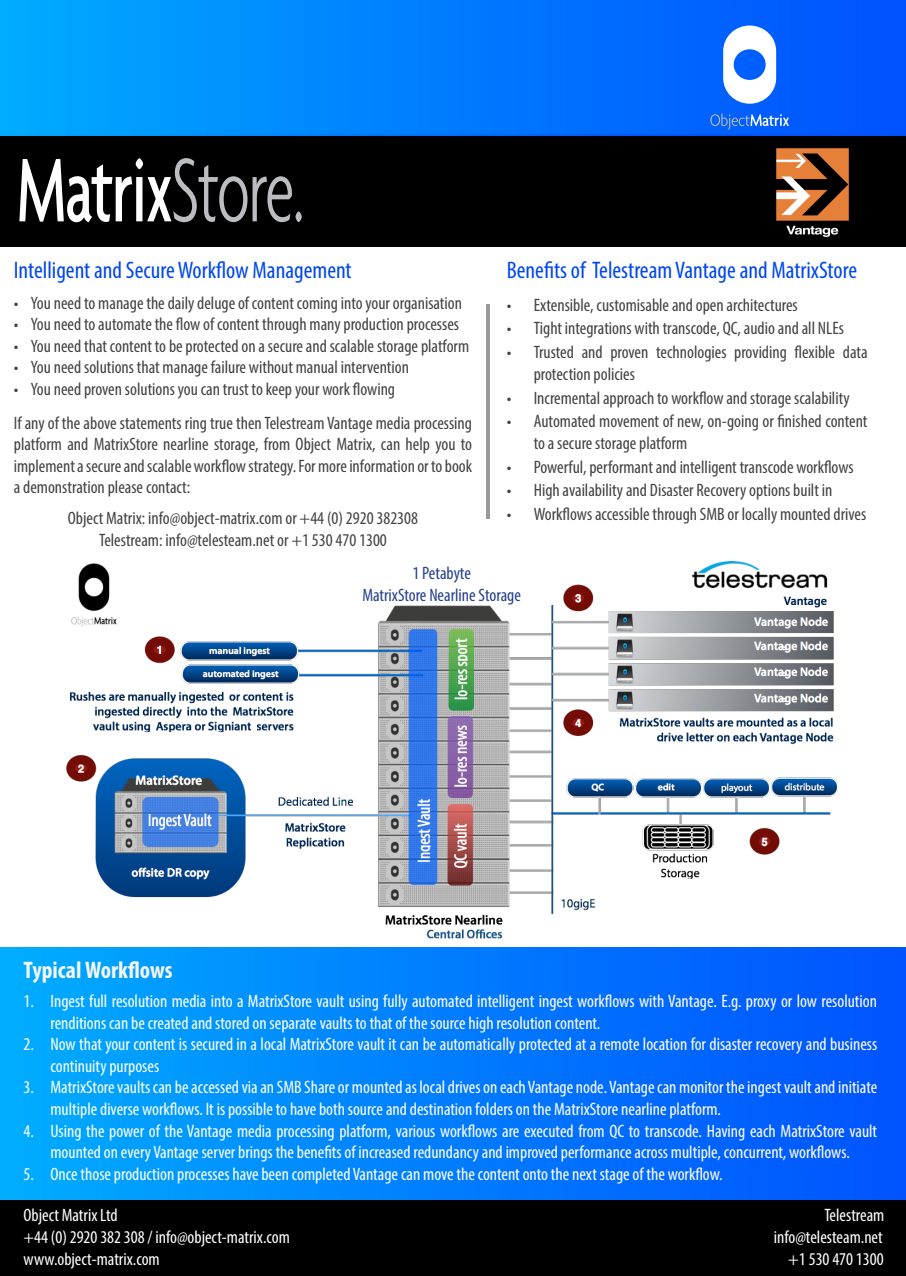
<style>
.page{position:relative;width:906px;height:1276px;background:#fff}
.page>*{position:absolute;margin:0;border:0;box-sizing:border-box;transform-origin:0 0}
.t1{font:condensed 24px "Myriad Pro";color:#0047ee}
.t2{font:700 condensed 24px "Myriad Pro";color:#f5f5f6}
.t3{font:condensed 18px/21.6px "Myriad Pro";color:#414243}
.t4{font:condensed 18px/21.6px "Myriad Pro";color:#fff}
.t5{font:condensed 18px "Myriad Pro";color:#253f8e}
</style>
<div class="page">
<svg style="left:0;top:0;width:906px;height:136px;background:#0680fe"></svg>
<div style="left:0;top:136px;width:906px;height:111px;background:#000001"></div>
<svg style="left:19px;top:158px;width:273px;height:64px"></svg>
<svg style="left:295px;top:211px;width:7px;height:11px"></svg>
<div style="left:0;top:947px;width:906px;height:253px;background:linear-gradient(to right,#00abff,#0050ff)"></div>
<div style="left:0;top:1200px;width:906px;height:76px;background:#000001"></div>
<img style="left:66px;top:562px;width:771px;height:377px">
<img style="left:776px;top:148px;width:73px;height:90px">
<p class="t1" style="left:14px;top:255px;width:339px">Intelligent and Secure Workflow Management</p>
<p class="t1" style="left:507px;top:255px;width:352px">Benefits of Telestream Vantage and MatrixStore</p>
<p class="t3" style="left:14px;top:292px;width:450px">• You need to manage the daily deluge of content coming into your organisation</p>
<p class="t3" style="left:14px;top:313px;width:447px">• You need to automate the flow of content through many production processes</p>
<p class="t3" style="left:14px;top:335px;width:457px">• You need that content to be protected on a secure and scalable storage platform</p>
<p class="t3" style="left:14px;top:356px;width:397px">• You need solutions that manage failure without manual intervention</p>
<p class="t3" style="left:14px;top:378px;width:383px">• You need proven solutions you can trust to keep your work flowing</p>
<p class="t3" style="left:14px;top:412px;width:460px;text-align:justify">If any of the above statements ring true then Telestream Vantage media processing platform and MatrixStore nearline storage, from Object Matrix, can help you to implement a secure and scalable workflow strategy. For more information or to book a demonstration please contact:</p>
<p class="t3" style="left:68px;top:507px;width:352px">Object Matrix: info@object-matrix.com or +44 (0) 2920 382308</p>
<p class="t3" style="left:99px;top:529px;width:289px">Telestream: info@telesteam.net or +1 530 470 1300</p>
<p class="t3" style="left:507px;top:294px;width:293px">• Extensible, customisable and open architectures</p>
<p class="t3" style="left:507px;top:317px;width:339px">• Tight integrations with transcode, QC, audio and all NLEs</p>
<p class="t3" style="left:534px;top:341px;width:335px;text-indent:-27px">• Trusted and proven technologies providing flexible data protection policies</p>
<p class="t3" style="left:507px;top:386px;width:344px">• Incremental approach to workflow and storage scalability</p>
<p class="t3" style="left:534px;top:410px;width:335px;text-indent:-27px">• Automated movement of new, on-going or finished content to a secure storage platform</p>
<p class="t3" style="left:507px;top:455px;width:349px">• Powerful, performant and intelligent transcode workflows</p>
<p class="t3" style="left:507px;top:479px;width:327px">• High availability and Disaster Recovery options built in</p>
<p class="t3" style="left:507px;top:503px;width:361px">• Workflows accessible through SMB or locally mounted drives</p>
<p class="t5" style="left:412px;top:562px;width:60px">1 Petabyte</p>
<p class="t5" style="left:362px;top:584px;width:160px">MatrixStore Nearline Storage</p>
<p class="t2" style="left:23px;top:955px;width:150px">Typical Workflows</p>
<p class="t4" style="left:50px;top:990px;width:828px;text-indent:-27px">1. Ingest full resolution media into a MatrixStore vault using fully automated intelligent ingest workflows with Vantage. E.g. proxy or low resolution renditions can be created and stored on separate vaults to that of the source high resolution content.</p>
<p class="t4" style="left:50px;top:1033px;width:828px;text-indent:-27px">2. Now that your content is secured in a local MatrixStore vault it can be automatically protected at a remote location for disaster recovery and business continuity purposes</p>
<p class="t4" style="left:50px;top:1076px;width:828px;text-indent:-27px">3. MatrixStore vaults can be accessed via an SMB Share or mounted as local drives on each Vantage node. Vantage can monitor the ingest vault and initiate multiple diverse workflows. It is possible to have both source and destination folders on the MatrixStore nearline platform.</p>
<p class="t4" style="left:23px;top:1119px;width:855px;text-align:center">4. Using the power of the Vantage media processing platform, various workflows are executed from QC to transcode. Having each MatrixStore vault mounted on every Vantage server brings the benefits of increased redundancy and improved performance across multiple, concurrent, workflows.</p>
<p class="t4" style="left:23px;top:1162px;width:700px">5. Once those production processes have been completed Vantage can move the content onto the next stage of the workflow.</p>
<p class="t4" style="left:23px;top:1204px;width:96px">Object Matrix Ltd</p>
<p class="t4" style="left:824px;top:1204px;width:62px">Telestream</p>
<p class="t4" style="left:23px;top:1226px;width:268px">+44 (0) 2920 382 308 / info@object-matrix.com</p>
<p class="t4" style="left:774px;top:1226px;width:110px">info@telesteam.net</p>
<p class="t4" style="left:23px;top:1247px;width:138px">www.object-matrix.com</p>
<p class="t4" style="left:788px;top:1247px;width:97px">+1 530 470 1300</p>
</div>
